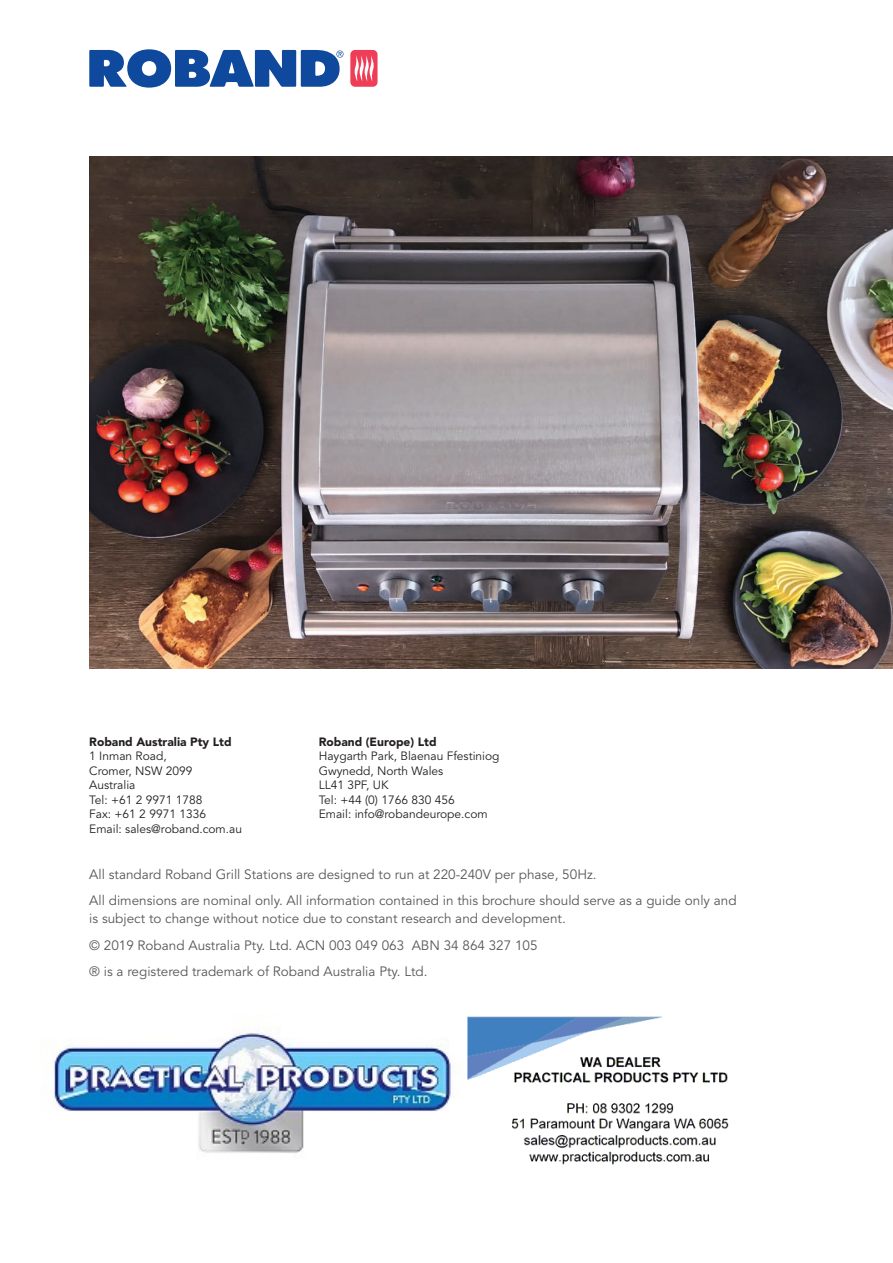
<style>
.page{position:relative;width:893px;height:1263px;background:#fff}
.page>*{position:absolute;margin:0;border:0;box-sizing:border-box;transform-origin:0 0}
.t1{font:13.5px/26.5px "Avenir";color:#57585a}
.t2{font:12px/14.4px "Avenir";color:#231f20}
.t3{font:900 12px "Avenir";color:#231f20}
</style>
<div class="page">
<img style="left:89px;top:156px;width:804px;height:513px">
<svg style="left:89px;top:49px;width:254px;height:39px"></svg>
<svg style="left:350px;top:50px;width:28px;height:37px"></svg>
<img style="left:52px;top:1030px;width:399px;height:123px">
<img style="left:467px;top:1016px;width:262px;height:149px">
<p class="t3" style="left:89px;top:735px;width:144px">Roband Australia Pty Ltd</p>
<p class="t2" style="left:89px;top:749px;width:154px">1 Inman Road,<br>Cromer, NSW 2099<br>Australia<br>Tel: +61 2 9971 1788<br>Fax: +61 2 9971 1336<br>Email: sales@roband.com.au</p>
<p class="t3" style="left:319px;top:735px;width:119px">Roband (Europe) Ltd</p>
<p class="t2" style="left:319px;top:749px;width:182px">Haygarth Park, Blaenau Ffestiniog<br>Gwynedd, North Wales<br>LL41 3PF, UK<br>Tel: +44 (0) 1766 830 456<br>Email: info@robandeurope.com</p>
<p class="t1" style="left:89px;top:861px;width:649px">All standard Roband Grill Stations are designed to run at 220-240V per phase, 50Hz.<br>All dimensions are nominal only. All information contained in this brochure should serve as a guide only and</p>
<p class="t1" style="left:89px;top:905px;width:478px">is subject to change without notice due to constant research and development. © 2019 Roband Australia Pty. Ltd. ACN 003 049 063 ABN 34 864 327 105<br>® is a registered trademark of Roband Australia Pty. Ltd.</p>
</div>
